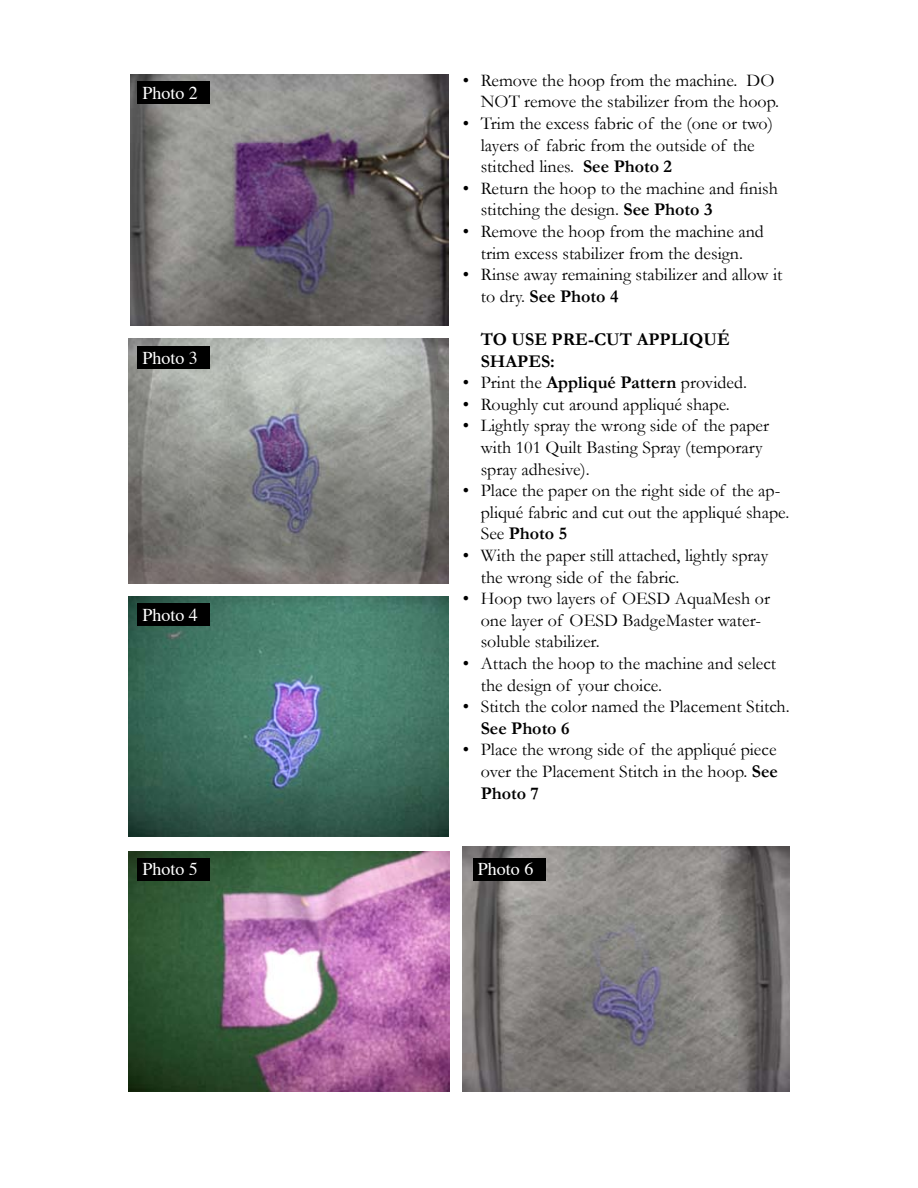
<style>
.page{position:relative;width:918px;height:1188px;background:#fff}
.page>*{position:absolute;margin:0;border:0;box-sizing:border-box;transform-origin:0 0}
.t1{font:18px/21.6px "Garamond";color:#000}
.t2{font:700 18px/21.6px "Garamond";color:#000}
.t3{font:18px "Times";color:#fff}
.s1{font-weight:700}
</style>
<div class="page">
<img style="left:128px;top:851px;width:321px;height:241px">
<img style="left:462px;top:846px;width:328px;height:246px">
<img style="left:131px;top:74px;width:317px;height:252px">
<img style="left:129px;top:339px;width:319px;height:245px">
<img style="left:128px;top:597px;width:320px;height:240px">
<div style="left:137px;top:82px;width:73px;height:22px;background:#000"></div>
<div style="left:137px;top:347px;width:73px;height:22px;background:#000"></div>
<div style="left:137px;top:604px;width:73px;height:22px;background:#000"></div>
<div style="left:137px;top:858px;width:73px;height:23px;background:#000"></div>
<div style="left:473px;top:858px;width:72px;height:23px;background:#000"></div>
<p class="t3" style="left:142px;top:76px;width:57px">Photo 2</p>
<p class="t3" style="left:142px;top:341px;width:57px">Photo 3</p>
<p class="t3" style="left:142px;top:598px;width:57px">Photo 4</p>
<p class="t1" style="left:463px;top:69px;width:318px;text-align:right">• Remove the hoop from the machine. DO<br>NOT remove the stabilizer from the hoop.</p>
<p class="t1" style="left:481px;top:112px;width:294px;text-indent:-18px">• Trim the excess fabric of the (one or two) layers of fabric from the outside of the stitched lines. <span class="s1">See Photo 2</span></p>
<p class="t1" style="left:481px;top:177px;width:299px;text-indent:-18px">• Return the hoop to the machine and finish stitching the design. <span class="s1">See Photo 3</span></p>
<p class="t1" style="left:463px;top:220px;width:303px;text-align:center">• Remove the hoop from the machine and trim excess stabilizer from the design.</p>
<p class="t1" style="left:481px;top:264px;width:303px;text-indent:-18px">• Rinse away remaining stabilizer and allow it to dry. <span class="s1">See Photo 4</span></p>
<p class="t2" style="left:481px;top:328px;width:251px">TO USE PRE-CUT APPLIQUÉ<br>SHAPES:</p>
<p class="t1" style="left:463px;top:372px;width:286px">• Print the <span class="s1">Appliqué Pattern</span> provided.</p>
<p class="t1" style="left:463px;top:393px;width:269px">• Roughly cut around appliqué shape.</p>
<p class="t1" style="left:481px;top:415px;width:290px;text-indent:-18px">• Lightly spray the wrong side of the paper with 101 Quilt Basting Spray (temporary spray adhesive).</p>
<p class="t1" style="left:481px;top:480px;width:310px;text-indent:-18px">• Place the paper on the right side of the ap&shy;pliqué fabric and cut out the appliqué shape.<br>See <span class="s1">Photo 5</span></p>
<p class="t1" style="left:481px;top:544px;width:289px;text-indent:-18px">• With the paper still attached, lightly spray the wrong side of the fabric.</p>
<p class="t1" style="left:481px;top:588px;width:291px;text-indent:-18px">• Hoop two layers of OESD AquaMesh or one layer of OESD BadgeMaster water&shy;soluble stabilizer.</p>
<p class="t1" style="left:481px;top:652px;width:297px;text-indent:-18px">• Attach the hoop to the machine and select the design of your choice.</p>
<p class="t1" style="left:463px;top:696px;width:328px">• Stitch the color named the Placement Stitch.</p>
<p class="t2" style="left:481px;top:717px;width:90px">See Photo 6</p>
<p class="t1" style="left:481px;top:739px;width:299px;text-align:justify;text-indent:-18px">• Place the wrong side of the appliqué piece over the Placement Stitch in the hoop. <span class="s1">See Photo 7</span></p>
<p class="t3" style="left:142px;top:852px;width:57px">Photo 5</p>
<p class="t3" style="left:478px;top:852px;width:57px">Photo 6</p>
</div>
